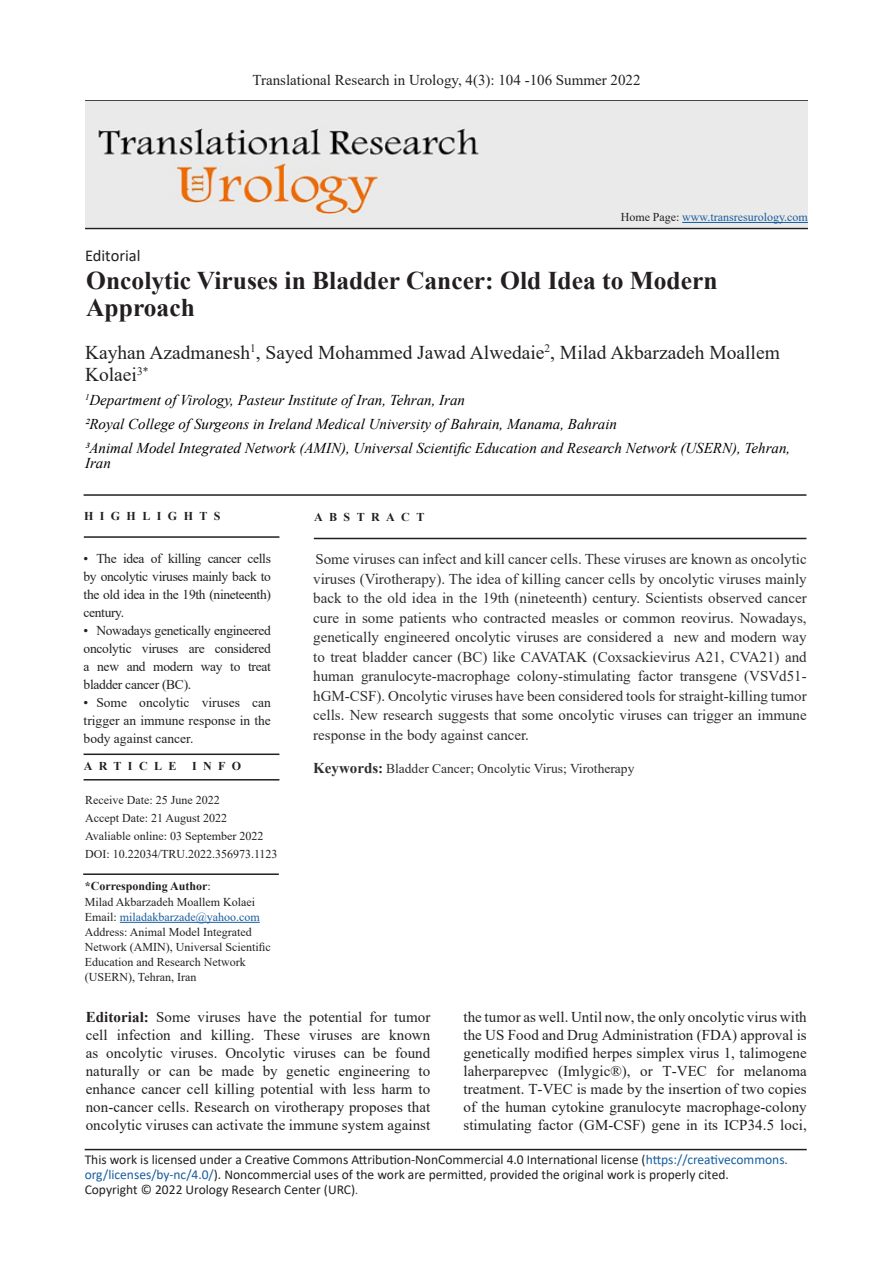
<style>
.page{position:relative;width:893px;height:1263px;background:#fff}
.page>*{position:absolute;margin:0;border:0;box-sizing:border-box;transform-origin:0 0}
.Title_Article{font:700 25.5px/27px "Times New Roman";color:#231f20}
.t1{font:19.5px/22.5px "Times New Roman";color:#231f20}
.Title_Article-2{font:16.5px "Calibri";color:#231f20}
.header_of_context{font:15px/18px "Times New Roman";letter-spacing:.005em;color:#231f20;text-align:justify}
.main-text{font:15px/19.5px "Times New Roman";color:#2e2e2e;text-align:justify}
.t2{font:italic 15px/15px "Times New Roman";color:#000}
.t3{font:13.5px/18px "Times New Roman";letter-spacing:-.02em;color:#231f20;text-align:justify}
.t4{font:13.5px/15px "Calibri";color:#231f20}
.main-text-2{font:13.5px "Times New Roman";color:#2e2e2e}
.t5{font:12px/15px "Times New Roman";color:#231f20}
.t6{font:12px "Times New Roman";color:#175d9e}
.t7{font:700 12px "Times New Roman";letter-spacing:.535em;color:#231f20}
.t8{font:700 12px "Times New Roman";color:#231f20}
.s1{color:#231f20}
.s2{font-weight:700;font-size:15px}
.s3{font-weight:400}
.s4{font-weight:700}
.s5{color:#175d9e}
.s6{font-family:"Times New Roman";font-size:12px}
</style>
<div class="page">
<hr style="left:85px;top:228px;width:723px;height:1px;background:#231f20">
<hr style="left:85px;top:100px;width:723px;height:2px;background:#231f20">
<img style="left:85px;top:102px;width:723px;height:124px">
<hr style="left:682px;top:222px;width:126px;height:1px;background:#175d9e">
<hr style="left:84px;top:536px;width:195px;height:2px;background:#231f20">
<hr style="left:314px;top:538px;width:492px;height:1px;background:#231f20">
<hr style="left:84px;top:494px;width:722px;height:2px;background:#231f20">
<hr style="left:84px;top:779px;width:195px;height:1px;background:#231f20">
<hr style="left:84px;top:753px;width:195px;height:2px;background:#231f20">
<hr style="left:85px;top:1149px;width:722px;height:1px;background:#231f20">
<hr style="left:120px;top:922px;width:140px;height:1px;background:#175d9e">
<hr style="left:83px;top:873px;width:196px;height:2px;background:#231f20">
<p class="header_of_context" style="left:252px;top:71px;width:390px">Translational Research in Urology, 4(3): 104 -106 Summer 2022</p>
<p class="Title_Article-2" style="left:85px;top:244px;width:57px">Editorial</p>
<p class="t6" style="left:621px;top:209px;width:189px"><span class="s1">Home Page:</span> www.transresurology.com</p>
<p class="Title_Article" style="left:86px;top:266px;width:633px">Oncolytic Viruses in Bladder Cancer: Old Idea to Modern<br>Approach</p>
<p class="t1" style="left:85px;top:340px;width:696px">Kayhan Azadmanesh<sup>1</sup>, Sayed Mohammed Jawad Alwedaie<sup>2</sup>, Milad Akbarzadeh Moallem<br>Kolaei<sup>3*</sup></p>
<p class="t2" style="left:85px;top:392px;width:382px"><sup>1</sup>Department of Virology, Pasteur Institute of Iran, Tehran, Iran</p>
<p class="t2" style="left:85px;top:416px;width:533px">2Royal College of Surgeons in Ireland Medical University of Bahrain, Manama, Bahrain</p>
<p class="t2" style="left:85px;top:440px;width:707px">3Animal Model Integrated Network (AMIN), Universal Scientific Education and Research Network (USERN), Tehran,<br>Iran</p>
<p class="t7" style="left:84px;top:508px;width:138px">HIGHLIGHTS</p>
<p class="t7" style="left:314px;top:508px;width:112px">ABSTRACT</p>
<p class="t3" style="left:84px;top:549px;width:189px">• The idea of killing cancer cells by oncolytic viruses mainly back to the old idea in the 19th (nineteenth) century.</p>
<p class="t3" style="left:84px;top:621px;width:189px">• Nowadays genetically engineered oncolytic viruses are considered a new and modern way to treat bladder cancer (BC).</p>
<p class="t3" style="left:84px;top:693px;width:189px">• Some oncolytic viruses can trigger an immune response in the body against cancer.</p>
<p class="t7" style="left:84px;top:758px;width:94px">ARTICLE</p>
<p class="t7" style="left:192px;top:758px;width:51px">INFO</p>
<p class="main-text" style="left:313px;top:549px;width:495px">Some viruses can infect and kill cancer cells. These viruses are known as oncolytic viruses (Virotherapy). The idea of killing cancer cells by oncolytic viruses mainly back to the old idea in the 19th (nineteenth) century. Scientists observed cancer cure in some patients who contracted measles or common reovirus. Nowadays, genetically engineered oncolytic viruses are considered a new and modern way to treat bladder cancer (BC) like CAVATAK (Coxsackievirus A21, CVA21) and human granulocyte-macrophage colony-stimulating factor transgene (VSVd51- hGM-CSF). Oncolytic viruses have been considered tools for straight-killing tumor cells. New research suggests that some oncolytic viruses can trigger an immune response in the body against cancer.</p>
<p class="main-text-2" style="left:313px;top:759px;width:323px"><span class="s2">Keywords:</span> Bladder Cancer; Oncolytic Virus; Virotherapy</p>
<p class="t5" style="left:85px;top:792px;width:136px">Receive Date: 25 June 2022</p>
<p class="t5" style="left:85px;top:810px;width:143px">Accept Date: 21 August 2022</p>
<p class="t5" style="left:85px;top:828px;width:180px">Avaliable online: 03 September 2022</p>
<p class="t5" style="left:85px;top:846px;width:194px">DOI: 10.22034/TRU.2022.356973.1123</p>
<p class="t8" style="left:85px;top:877px;width:128px">*Corresponding Author<span class="s3">:</span></p>
<p class="t5" style="left:85px;top:894px;width:172px">Milad Akbarzadeh Moallem Kolaei</p>
<p class="t6" style="left:85px;top:908px;width:177px"><span class="s1">Email:</span> miladakbarzade@yahoo.com</p>
<p class="t5" style="left:85px;top:924px;width:187px">Address: Animal Model Integrated<br>Network (AMIN), Universal Scientific<br>Education and Research Network (USERN), Tehran, Iran</p>
<p class="header_of_context" style="left:86px;top:1007px;width:346px"><span class="s4">Editorial:</span> Some viruses have the potential for tumor cell infection and killing. These viruses are known as oncolytic viruses. Oncolytic viruses can be found naturally or can be made by genetic engineering to enhance cancer cell killing potential with less harm to non-cancer cells. Research on virotherapy proposes that oncolytic viruses can activate the immune system against</p>
<p class="header_of_context" style="left:463px;top:1007px;width:345px">the tumor as well. Until now, the only oncolytic virus with the US Food and Drug Administration (FDA) approval is genetically modified herpes simplex virus 1, talimogene laherparepvec (Imlygic®), or T-VEC for melanoma treatment. T-VEC is made by the insertion of two copies of the human cytokine granulocyte macrophage-colony stimulating factor (GM-CSF) gene in its ICP34.5 loci,</p>
<p class="t4" style="left:85px;top:1151px;width:705px">This work is licensed under a Creative Commons Attribution-NonCommercial 4.0 International license (<span class="s5">https://creativecommons. org/licenses/by-nc/4.0/</span>). Noncommercial uses of the work are permitted, provided the original work is properly cited.</p>
<p class="t4" style="left:85px;top:1181px;width:275px">Copyright © 2022 Urology Research Center (URC)<span class="s6">.</span></p>
</div>
